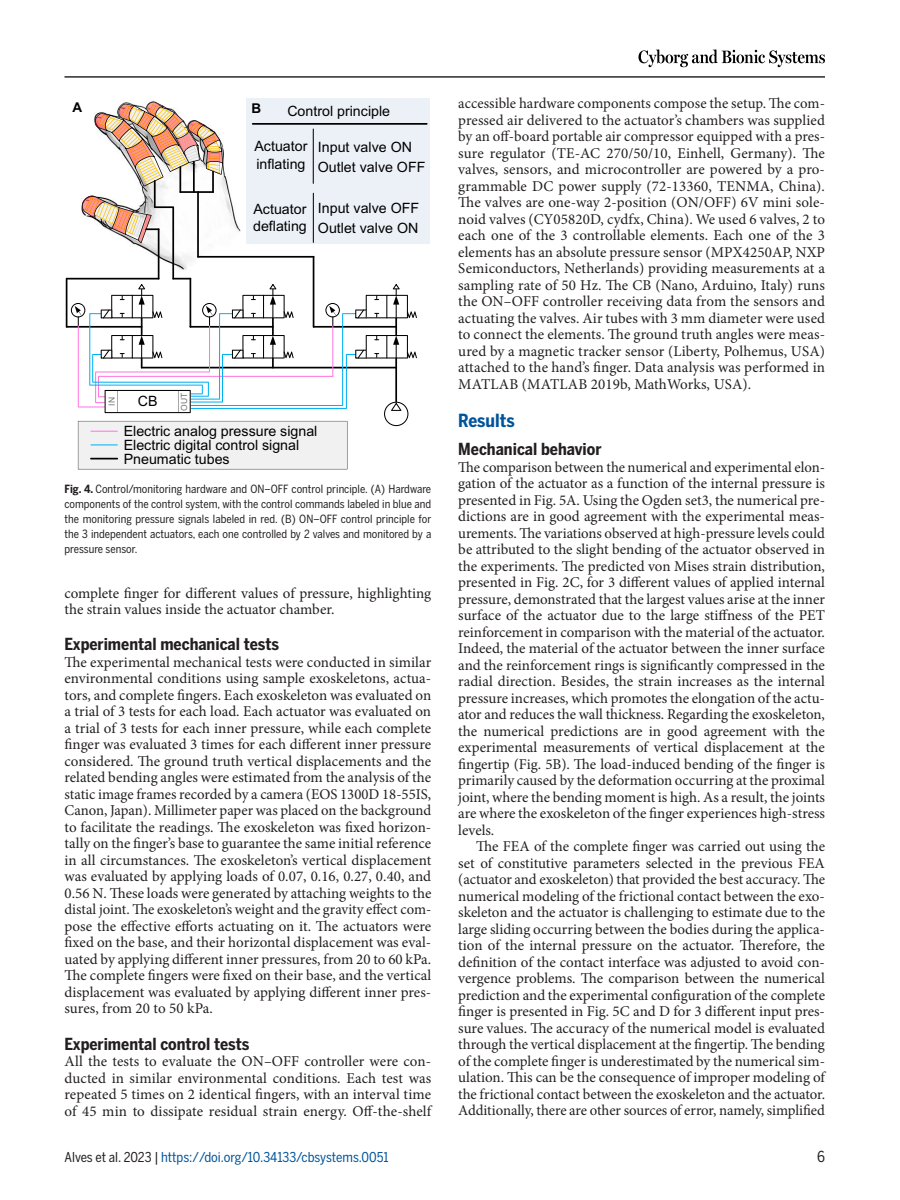
<style>
.page{position:relative;width:900px;height:1200px;background:#fff}
.page>*{position:absolute;margin:0;border:0;box-sizing:border-box;transform-origin:0 0}
.t1{font:700 18px "Benton Sans Cond";color:#00549b}
.t2{font:700 16.5px "Benton Sans Cond";color:#231f20}
.t3{font:15px/16.5px "Minion Pro";color:#231f20;text-align:justify}
.t4{font:15px "Benton Sans Cond";color:#231f20}
.t5{font:14.25px/17.1px "Arial";color:#000}
.t6{font:13.5px "Benton Sans Cond";color:#00549b}
.t7{font:700 13.5px "Arial";color:#000}
.t8{font:11.25px/15px "Benton Sans Cond";color:#231f20;text-align:justify}
.t9{font:8.55px "Arial";color:#747474}
.s1{font-weight:700}
.s2{color:#231f20}
</style>
<div class="page">
<hr style="left:64px;top:76px;width:761px;height:2px;background:#231f20">
<svg style="left:638px;top:50px;width:187px;height:17px"></svg>
<div style="left:247px;top:98px;width:183px;height:145px;background:#ecf1f8"></div>
<hr style="left:252px;top:123px;width:176px;height:2px;background:#000">
<svg style="left:66px;top:102px;width:351px;height:367px"></svg>
<p class="t7" style="left:72px;top:100px;width:11px">A</p>
<p class="t7" style="left:251px;top:101px;width:11px">B</p>
<p class="t5" style="left:287px;top:102px;width:104px">Control principle</p>
<p class="t9" style="left:106px;top:406px;width:10px;rotate:-90deg">IN</p>
<p class="t5" style="left:138px;top:392px;width:21px">CB</p>
<p class="t9" style="left:179px;top:411px;width:20px;rotate:-90deg">OUT</p>
<p class="t5" style="left:255px;top:138px;width:54px">Actuator inflating</p>
<p class="t5" style="left:318px;top:137px;width:109px;line-height:20px">Input valve ON<br>Outlet valve OFF</p>
<p class="t5" style="left:253px;top:201px;width:55px">Actuator deflating</p>
<p class="t5" style="left:318px;top:198px;width:103px;line-height:20px">Input valve OFF<br>Outlet valve ON</p>
<p class="t5" style="left:124px;top:424px;width:195px;line-height:14.2px">Electric analog pressure signal<br>Electric digital control signal<br>Pneumatic tubes</p>
<p class="t8" style="left:64px;top:482px;width:368px"><span class="s1">Fig. 4.</span> Control/monitoring hardware and ON–OFF control principle. (A) Hardware components of the control system, with the control commands labeled in blue and the monitoring pressure signals labeled in red. (B) ON–OFF control principle for the 3 independent actuators, each one controlled by 2 valves and monitored by a pressure sensor.</p>
<p class="t3" style="left:65px;top:585px;width:368px">complete finger for different values of pressure, highlighting the strain values inside the actuator chamber.</p>
<p class="t2" style="left:64px;top:635px;width:216px">Experimental mechanical tests</p>
<p class="t3" style="left:64px;top:654px;width:368px">The experimental mechanical tests were conducted in similar environmental conditions using sample exoskeletons, actua&shy;tors, and complete fingers. Each exoskeleton was evaluated on a trial of 3 tests for each load. Each actuator was evaluated on a trial of 3 tests for each inner pressure, while each complete finger was evaluated 3 times for each different inner pressure considered. The ground truth vertical displacements and the related bending angles were estimated from the analysis of the static image frames recorded by a camera (EOS 1300D 18-55IS, Canon, Japan). Millimeter paper was placed on the background to facilitate the readings. The exoskeleton was fixed horizon&shy;tally on the finger’s base to guarantee the same initial reference in all circumstances. The exoskeleton’s vertical displacement was evaluated by applying loads of 0.07, 0.16, 0.27, 0.40, and 0.56 N. These loads were generated by attaching weights to the distal joint. The exoskeleton’s weight and the gravity effect com&shy;pose the effective efforts actuating on it. The actuators were fixed on the base, and their horizontal displacement was eval&shy;uated by applying different inner pressures, from 20 to 60 kPa.<br>The complete fingers were fixed on their base, and the vertical displacement was evaluated by applying different inner pres&shy;sures, from 20 to 50 kPa.</p>
<p class="t2" style="left:64px;top:1034px;width:186px">Experimental control tests</p>
<p class="t3" style="left:64px;top:1053px;width:368px">All the tests to evaluate the ON–OFF controller were con&shy;ducted in similar environmental conditions. Each test was repeated 5 times on 2 identical fingers, with an interval time of 45 min to dissipate residual strain energy. Off-the-shelf</p>
<p class="t3" style="left:458px;top:95px;width:368px">accessible hardware components compose the setup. The com&shy;pressed air delivered to the actuator’s chambers was supplied by an off-board portable air compressor equipped with a pres&shy;sure regulator (TE-AC 270/50/10, Einhell, Germany). The valves, sensors, and microcontroller are powered by a pro&shy;grammable DC power supply (72-13360, TENMA, China).<br>The valves are one-way 2-position (ON/OFF) 6V mini sole&shy;noid valves (CY05820D, cydfx, China). We used 6 valves, 2 to each one of the 3 controllable elements. Each one of the 3 elements has an absolute pressure sensor (MPX4250AP, NXP Semiconductors, Netherlands) providing measurements at a sampling rate of 50 Hz. The CB (Nano, Arduino, Italy) runs the ON–OFF controller receiving data from the sensors and actuating the valves. Air tubes with 3 mm diameter were used to connect the elements. The ground truth angles were meas&shy;ured by a magnetic tracker sensor (Liberty, Polhemus, USA) attached to the hand’s finger. Data analysis was performed in MATLAB (MATLAB 2019b, MathWorks, USA).</p>
<p class="t1" style="left:458px;top:410px;width:58px">Results</p>
<p class="t2" style="left:458px;top:440px;width:145px">Mechanical behavior</p>
<p class="t3" style="left:458px;top:459px;width:368px">The comparison between the numerical and experimental elon&shy;gation of the actuator as a function of the internal pressure is presented in Fig. 5A. Using the Ogden set3, the numerical pre&shy;dictions are in good agreement with the experimental meas&shy;urements. The variations observed at high-pressure levels could be attributed to the slight bending of the actuator observed in the experiments. The predicted von Mises strain distribution, presented in Fig. 2C, for 3 different values of applied internal pressure, demonstrated that the largest values arise at the inner surface of the actuator due to the large stiffness of the PET reinforcement in comparison with the material of the actuator.<br>Indeed, the material of the actuator between the inner surface and the reinforcement rings is significantly compressed in the radial direction. Besides, the strain increases as the internal pressure increases, which promotes the elongation of the actu&shy;ator and reduces the wall thickness. Regarding the exoskeleton, the numerical predictions are in good agreement with the experimental measurements of vertical displacement at the fingertip (Fig. 5B). The load-induced bending of the finger is primarily caused by the deformation occurring at the proximal joint, where the bending moment is high. As a result, the joints are where the exoskeleton of the finger experiences high-stress levels.</p>
<p class="t3" style="left:458px;top:838px;width:368px;text-indent:18px">The FEA of the complete finger was carried out using the set of constitutive parameters selected in the previous FEA (actuator and exoskeleton) that provided the best accuracy. The numerical modeling of the frictional contact between the exo&shy;skeleton and the actuator is challenging to estimate due to the large sliding occurring between the bodies during the applica&shy;tion of the internal pressure on the actuator. Therefore, the definition of the contact interface was adjusted to avoid con&shy;vergence problems. The comparison between the numerical prediction and the experimental configuration of the complete finger is presented in Fig. 5C and D for 3 different input pres&shy;sure values. The accuracy of the numerical model is evaluated through the vertical displacement at the fingertip. The bending of the complete finger is underestimated by the numerical sim&shy;ulation. This can be the consequence of improper modeling of the frictional contact between the exoskeleton and the actuator.<br>Additionally, there are other sources of error, namely, simplified</p>
<p class="t6" style="left:64px;top:1149px;width:326px"><span class="s2">Alves et al. 2023 |</span> https://doi.org/10.34133/cbsystems.0051</p>
<p class="t4" style="left:817px;top:1147px;width:9px">6</p>
</div>
